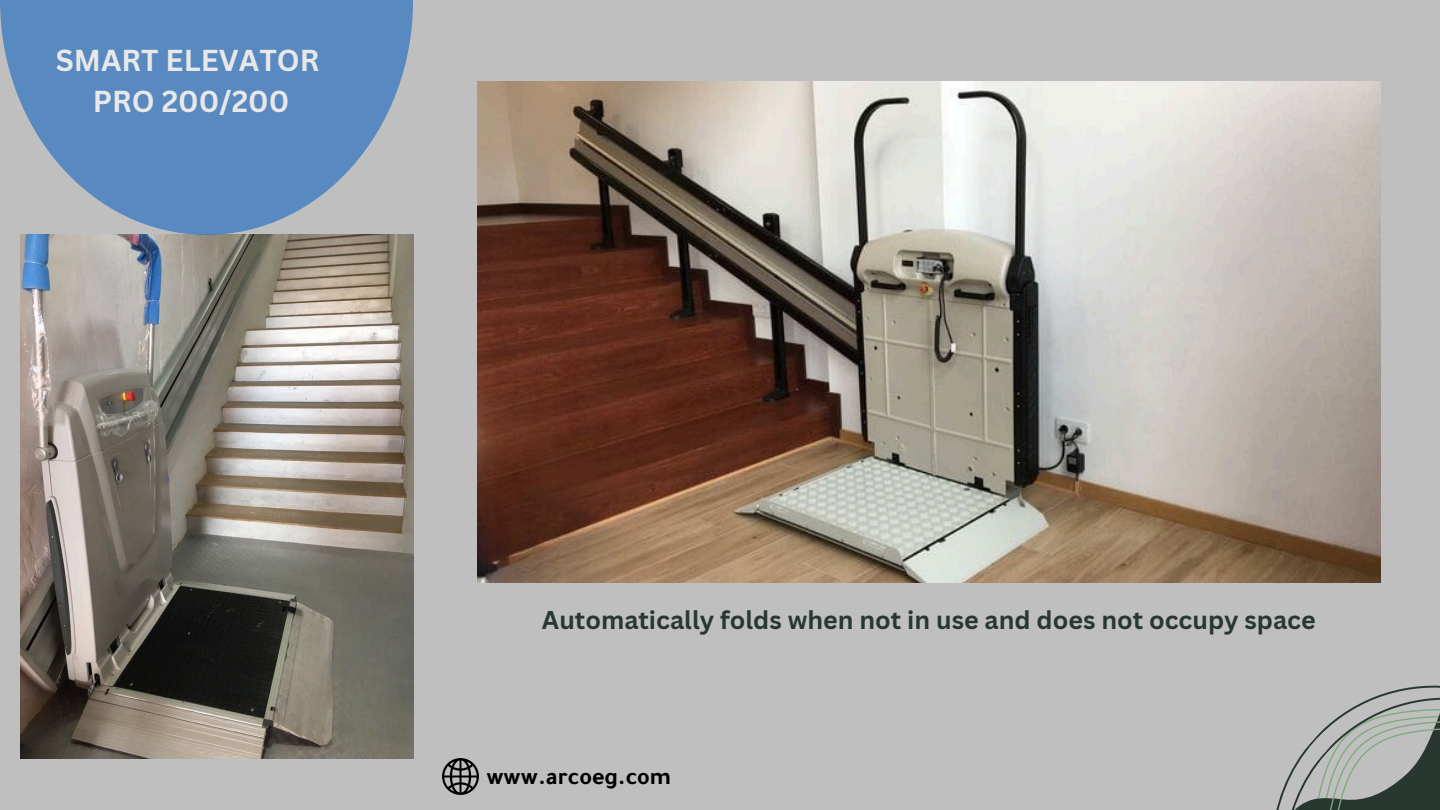
<style>
.page{position:relative;width:1440px;height:810px;background:#bfbfbf}
.page>*{position:absolute;margin:0;border:0;box-sizing:border-box;transform-origin:0 0}
.t1{font:700 29.5px/40.7px "Canva Sans";color:#e8e8e8;text-align:center}
.t2{font:700 25px "Canva Sans";color:#293731}
.t3{font:700 24px "Tajawal";color:#000}
</style>
<div class="page">
<img style="left:20px;top:235px;width:393px;height:523px">
<svg style="left:0;top:0;width:413px;height:235px;fill:#5889c0"></svg>
<img style="left:478px;top:81px;width:902px;height:502px">
<img style="left:442px;top:759px;width:36px;height:36px">
<svg style="left:1276px;top:685px;width:164px;height:125px"></svg>
<h1 class="t1" style="left:56px;top:39px;width:265px">SMART ELEVATOR<br>PRO 200/200</h1>
<p class="t2" style="left:542px;top:602px;width:775px">Automatically folds when not in use and does not occupy space</p>
<p class="t3" style="left:486px;top:769px;width:186px">www.arcoeg.com</p>
</div>
